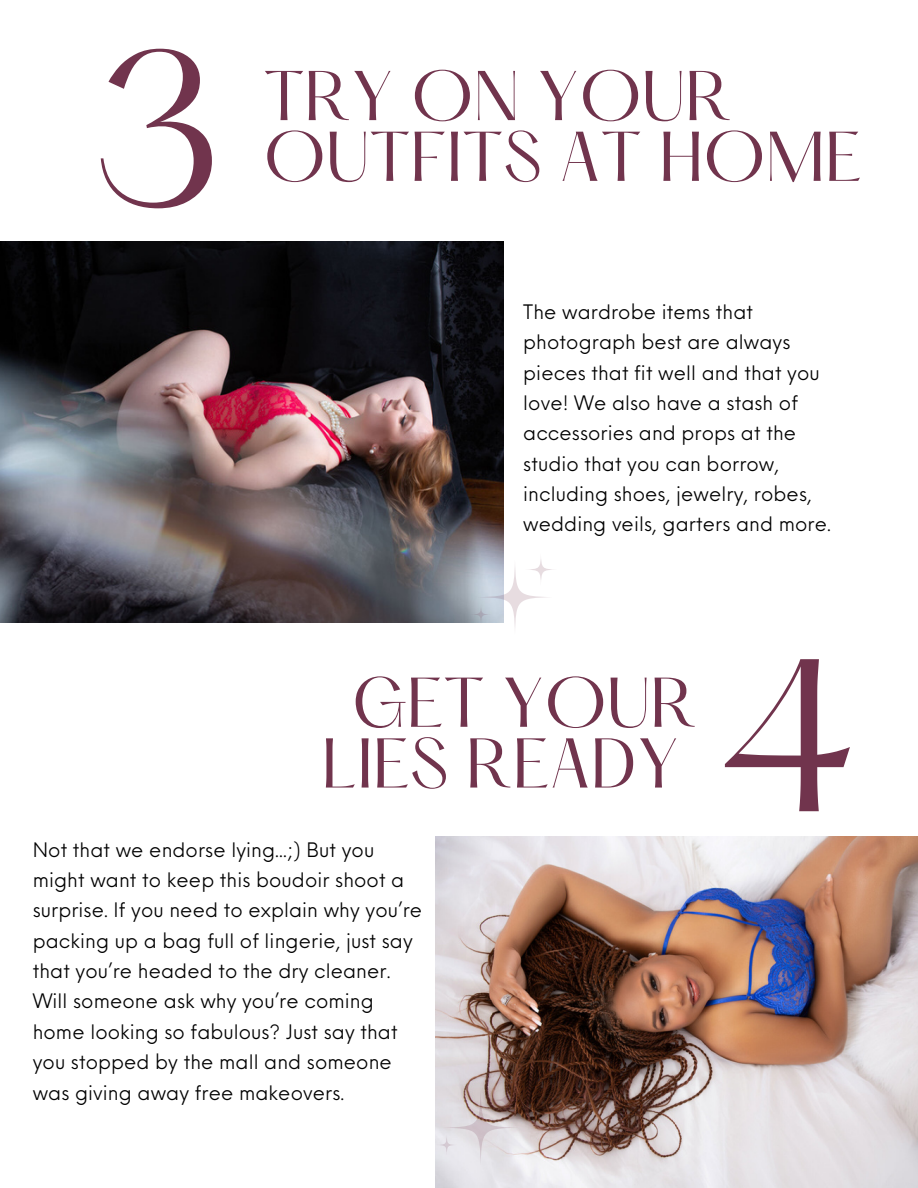
<style>
.page{position:relative;width:918px;height:1188px;background:#fff}
.page>*{position:absolute;margin:0;border:0;box-sizing:border-box;transform-origin:0 0}
.t1{font:190.05px "Hatton";color:#71344d}
.t2{font:61.5px "Hatton";color:#71344d}
.t3{font:19.5px/30.3px "Neue Einstellung";letter-spacing:.005em;color:#000}
</style>
<div class="page">
<img style="left:0;top:242px;width:504px;height:380px">
<img style="left:436px;top:837px;width:482px;height:351px">
<svg style="left:477px;top:559px;width:76px;height:76px"></svg>
<svg style="left:470px;top:604px;width:22px;height:21px"></svg>
<svg style="left:524px;top:553px;width:34px;height:33px"></svg>
<svg style="left:443px;top:1090px;width:76px;height:76px;background:#d6ced1"></svg>
<svg style="left:436px;top:1134px;width:22px;height:22px"></svg>
<svg style="left:490px;top:1084px;width:33px;height:33px"></svg>
<p class="t1" style="left:92px;top:41px;width:129px">3</p>
<p class="t2" style="left:264px;top:67px;width:470px">TRY ON YOUR</p>
<p class="t2" style="left:264px;top:128px;width:600px">OUTFITS AT HOME</p>
<p class="t3" style="left:523px;top:295px;width:269px">The wardrobe items that photograph best are always</p>
<p class="t3" style="left:523px;top:355px;width:298px">pieces that fit well and that you love! We also have a stash of accessories and props at the</p>
<p class="t3" style="left:523px;top:446px;width:309px">studio that you can borrow, including shoes, jewelry, robes, wedding veils, garters and more.</p>
<p class="t2" style="left:352px;top:674px;width:346px">GET YOUR</p>
<p class="t2" style="left:322px;top:735px;width:359px">LIES READY</p>
<p class="t1" style="left:717px;top:648px;width:140px">4</p>
<p class="t3" style="left:33px;top:832px;width:391px">Not that we endorse lying...;) But you might want to keep this boudoir shoot a surprise. If you need to explain why you’re packing up a bag full of lingerie, just say that you’re headed to the dry cleaner.<br>Will someone ask why you’re coming home looking so fabulous? Just say that you stopped by the mall and someone was giving away free makeovers.</p>
</div>
